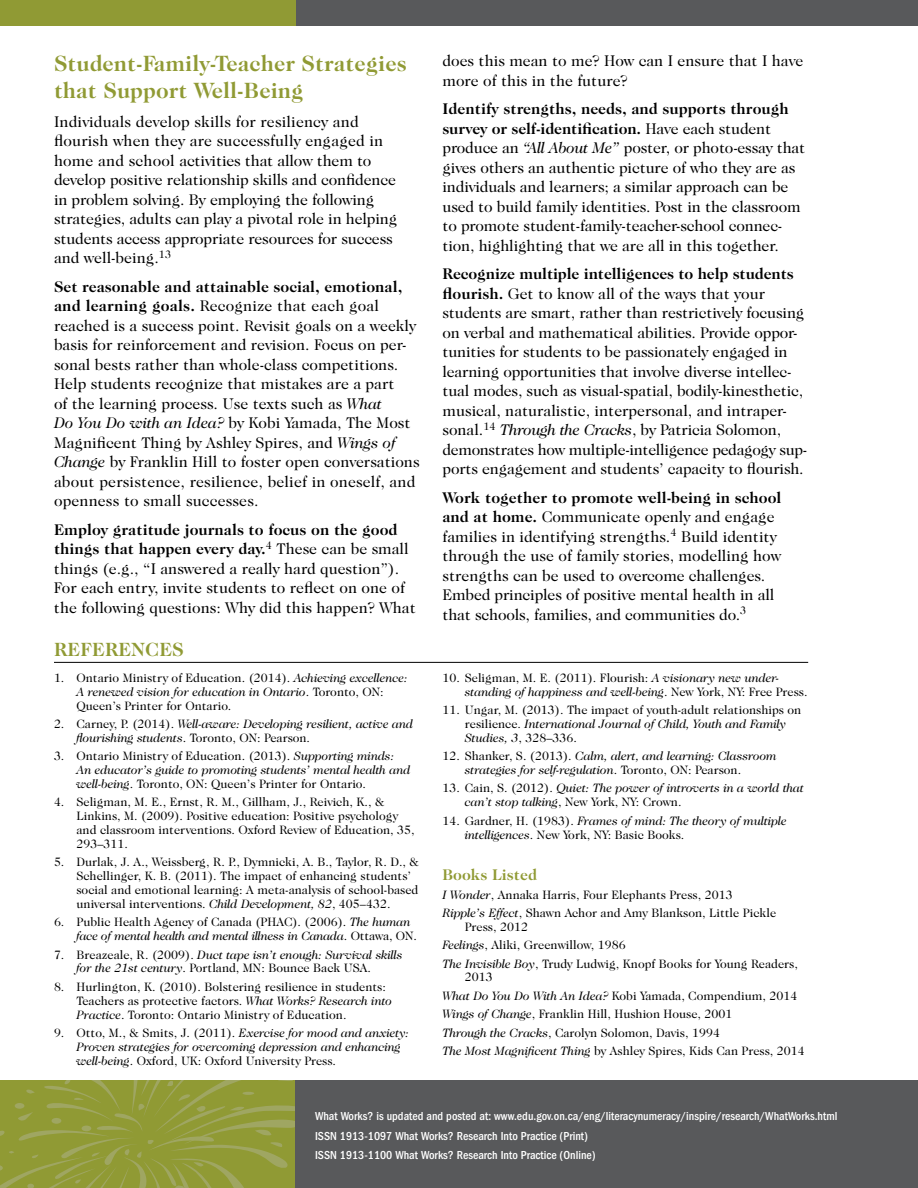
<style>
.page{position:relative;width:918px;height:1188px;background:#fff}
.page>*{position:absolute;margin:0;border:0;box-sizing:border-box;transform-origin:0 0}
.t1{font:700 22.5px/27px "Caslon 224 IT Cby BT";color:#909a34}
.Reference_Title{font:700 19.5px "Caslon 224 IT Cby BT";letter-spacing:.01em;color:#909a34}
.Body_Copy{font:15.75px/19.5px "Caslon 224 IT Cby BT";letter-spacing:-.01em;color:#000}
.t2{font:700 15.75px "Caslon 224 IT Cby BT";color:#909a34}
.Reference_copy{font:12.3px/13.8px "Caslon 224 IT Cby BT";color:#000}
.Reference_copy-2{font:italic 12.3px/13.8px "Caslon 224 IT Cby BT";color:#000}
.Back_page_info{font:500 condensed 12px "Franklin Gothic";color:#fff}
.s1{font-weight:700}
.s2{font-style:italic}
.s3{font-style:normal}
</style>
<div class="page">
<div style="left:292px;top:0;width:626px;height:26px;background:#58595b"></div>
<div style="left:0;top:0;width:296px;height:26px;background:#909a34"></div>
<svg style="left:0;top:1080px;width:296px;height:108px;background:#929b3b"></svg>
<div style="left:296px;top:1080px;width:622px;height:108px;background:#58595b"></div>
<hr style="left:54px;top:662px;width:754px;height:1px;background:#000">
<h2 class="t1" style="left:54px;top:50px;width:354px">Student-Family-Teacher Strategies that Support Well-Being</h2>
<p class="Body_Copy" style="left:54px;top:111px;width:345px">Individuals develop skills for resiliency and flourish when they are successfully engaged in home and school activities that allow them to develop positive relationship skills and confidence in problem solving. By employing the following strategies, adults can play a pivotal role in helping students access appropriate resources for success and well-being.<sup>13</sup></p>
<p class="Body_Copy" style="left:54px;top:276px;width:367px"><span class="s1">Set reasonable and attainable social, emotional, and learning goals.</span> Recognize that each goal reached is a success point. Revisit goals on a weekly basis for reinforcement and revision. Focus on per&shy;sonal bests rather than whole-class competitions.<br>Help students recognize that mistakes are a part<br>of the learning process. Use texts such as <span class="s2">What<br>Do You Do with an Idea?</span> by Kobi Yamada, The Most Magnificent Thing by Ashley Spires, and <span class="s2">Wings of Change</span> by Franklin Hill to foster open conversations about persistence, resilience, belief in oneself, and openness to small successes.</p>
<p class="Body_Copy" style="left:54px;top:519px;width:363px"><span class="s1">Employ gratitude journals to focus on the good things that happen every day.</span><sup>4</sup> These can be small things (e.g., “I answered a really hard question”).<br>For each entry, invite students to reflect on one of the following questions: Why did this happen? What</p>
<p class="Reference_Title" style="left:54px;top:637px;width:131px">REFERENCES</p>
<p class="Reference_copy" style="left:77px;top:671px;width:333px;text-indent:-23px">1. Ontario Ministry of Education. (2014). <span class="s2">Achieving excellence:<br>A renewed vision for education in Ontario</span>. Toronto, ON:<br>Queen’s Printer for Ontario.</p>
<p class="Reference_copy-2" style="left:76px;top:717px;width:338px;text-indent:-22px"><span class="s3">2. Carney, P. (2014).</span> Well-aware: Developing resilient, active and flourishing students<span class="s3">. Toronto, ON: Pearson.</span></p>
<p class="Reference_copy-2" style="left:77px;top:749px;width:335px;text-indent:-23px"><span class="s3">3. Ontario Ministry of Education. (2013).</span> Supporting minds:<br>An educator’s guide to promoting students’ mental health and well-being<span class="s3">. Toronto, ON: Queen’s Printer for Ontario.</span></p>
<p class="Reference_copy" style="left:76px;top:795px;width:340px;text-indent:-22px">4. Seligman, M. E., Ernst, R. M., Gillham, J., Reivich, K., &amp; Linkins, M. (2009). Positive education: Positive psychology and classroom interventions. Oxford Review of Education, 35, 293–311.</p>
<p class="Reference_copy" style="left:76px;top:855px;width:344px;text-indent:-22px">5. Durlak, J. A., Weissberg, R. P., Dymnicki, A. B., Taylor, R. D., &amp; Schellinger, K. B. (2011). The impact of enhancing students’ social and emotional learning: A meta-analysis of school-based universal interventions. <span class="s2">Child Development, 82</span>, 405–432.</p>
<p class="Reference_copy" style="left:76px;top:915px;width:342px;text-indent:-22px">6. Public Health Agency of Canada (PHAC). (2006). <span class="s2">The human face of mental health and mental illness in Canada</span>. Ottawa, ON.</p>
<p class="Reference_copy-2" style="left:76px;top:947px;width:328px;text-indent:-22px"><span class="s3">7. Breazeale, R. (2009).</span> Duct tape isn’t enough: Survival skills for the 21st century<span class="s3">. Portland, MN: Bounce Back USA.</span></p>
<p class="Reference_copy" style="left:76px;top:980px;width:317px;text-indent:-22px">8. Hurlington, K. (2010). Bolstering resilience in students:<br>Teachers as protective factors. <span class="s2">What Works? Research into<br>Practice</span>. Toronto: Ontario Ministry of Education.</p>
<p class="Reference_copy-2" style="left:77px;top:1026px;width:334px;text-indent:-23px"><span class="s3">9. Otto, M., &amp; Smits, J. (2011).</span> Exercise for mood and anxiety:<br>Proven strategies for overcoming depression and enhancing well-being<span class="s3">. Oxford, UK: Oxford University Press.</span></p>
<p class="Body_Copy" style="left:443px;top:51px;width:362px">does this mean to me? How can I ensure that I have more of this in the future?</p>
<p class="Body_Copy" style="left:443px;top:99px;width:364px"><span class="s1">Identify strengths, needs, and supports through survey or self-identification.</span> Have each student produce an <span class="s2">“All About Me”</span> poster, or photo-essay that gives others an authentic picture of who they are as individuals and learners; a similar approach can be used to build family identities. Post in the classroom to promote student-family-teacher-school connec&shy;tion, highlighting that we are all in this together.</p>
<p class="Body_Copy" style="left:442px;top:264px;width:366px"><span class="s1">Recognize multiple intelligences to help students flourish.</span> Get to know all of the ways that your students are smart, rather than restrictively focusing on verbal and mathematical abilities. Provide oppor&shy;tunities for students to be passionately engaged in learning opportunities that involve diverse intellec&shy;tual modes, such as visual-spatial, bodily-kinesthetic, musical, naturalistic, interpersonal, and intraper&shy;sonal.<sup>14</sup> <span class="s2">Through the Cracks</span>, by Patricia Solomon, demonstrates how multiple-intelligence pedagogy sup&shy;ports engagement and students’ capacity to flourish.</p>
<p class="Body_Copy" style="left:442px;top:487px;width:341px"><span class="s1">Work together to promote well-being in school and at home.</span> Communicate openly and engage families in identifying strengths.<sup>4</sup> Build identity through the use of family stories, modelling how strengths can be used to overcome challenges.<br>Embed principles of positive mental health in all that schools, families, and communities do.<sup>3</sup></p>
<p class="Reference_copy" style="left:465px;top:671px;width:344px;text-indent:-22px">10. Seligman, M. E. (2011). Flourish: <span class="s2">A visionary new under&shy;standing of happiness and well-being</span>. New York, NY: Free Press.</p>
<p class="Reference_copy" style="left:465px;top:703px;width:338px;text-indent:-22px">11. Ungar, M. (2013). The impact of youth-adult relationships on resilience. <span class="s2">International Journal of Child, Youth and Family<br>Studies, 3</span>, 328–336.</p>
<p class="Reference_copy-2" style="left:465px;top:749px;width:313px;text-indent:-23px"><span class="s3">12. Shanker, S. (2013).</span> Calm, alert, and learning: Classroom strategies for self-regulation<span class="s3">. Toronto, ON: Pearson.</span></p>
<p class="Reference_copy-2" style="left:465px;top:781px;width:341px;text-indent:-22px"><span class="s3">13. Cain, S. (2012).</span> Quiet: The power of introverts in a world that can’t stop talking<span class="s3">, New York, NY: Crown.</span></p>
<p class="Reference_copy-2" style="left:465px;top:813px;width:323px;text-indent:-23px"><span class="s3">14. Gardner, H. (1983).</span> Frames of mind: The theory of multiple intelligences<span class="s3">. New York, NY: Basic Books.</span></p>
<p class="t2" style="left:442px;top:865px;width:96px">Books Listed</p>
<p class="Reference_copy" style="left:442px;top:887px;width:292px"><span class="s2">I Wonder</span>, Annaka Harris, Four Elephants Press, 2013</p>
<p class="Reference_copy" style="left:465px;top:906px;width:313px;text-indent:-22px"><span class="s2">Ripple’s Effect</span>, Shawn Achor and Amy Blankson, Little Pickle<br>Press, 2012</p>
<p class="Reference_copy" style="left:442px;top:938px;width:185px"><span class="s2">Feelings</span>, Aliki, Greenwillow, 1986</p>
<p class="Reference_copy" style="left:465px;top:956px;width:335px;text-indent:-22px"><span class="s2">The Invisible Boy</span>, Trudy Ludwig, Knopf Books for Young Readers,<br>2013</p>
<p class="Reference_copy" style="left:442px;top:989px;width:357px"><span class="s2">What Do You Do With An Idea?</span> Kobi Yamada, Compendium, 2014</p>
<p class="Reference_copy" style="left:442px;top:1007px;width:292px"><span class="s2">Wings of Change</span>, Franklin Hill, Hushion House, 2001</p>
<p class="Reference_copy" style="left:442px;top:1025px;width:279px"><span class="s2">Through the Cracks</span>, Carolyn Solomon, Davis, 1994</p>
<p class="Reference_copy" style="left:442px;top:1044px;width:364px"><span class="s2">The Most Magnificent Thing</span> by Ashley Spires, Kids Can Press, 2014</p>
<p class="Back_page_info" style="left:315px;top:1109px;width:524px">What Works? is updated and posted at: www.edu.gov.on.ca/eng/literacynumeracy/inspire/research/WhatWorks.html</p>
<p class="Back_page_info" style="left:315px;top:1129px;width:275px">ISSN 1913-1097 What Works? Research Into Practice (Print)</p>
<p class="Back_page_info" style="left:315px;top:1148px;width:282px">ISSN 1913-1100 What Works? Research Into Practice (Online)</p>
</div>
